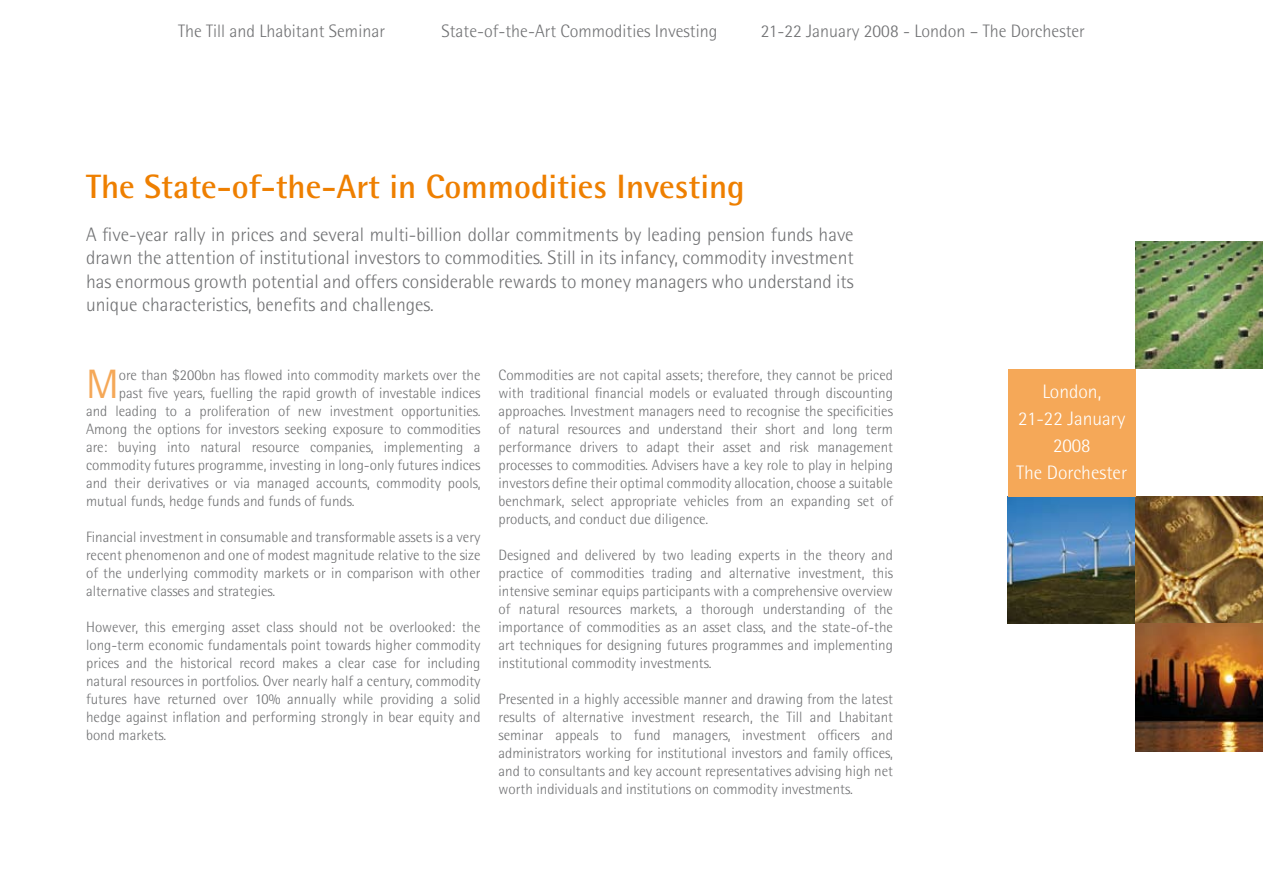
<style>
.page{position:relative;width:1263px;height:893px;background:#fff}
.page>*{position:absolute;margin:0;border:0;box-sizing:border-box;transform-origin:0 0}
.t1{font:41.1px "Rotis Semi Sans";color:#f5a858}
.t2{font:700 33.75px "Rotis Semi Sans";color:#ee7f00}
.t3{font:300 19.5px/23.4px "Rotis Semi Sans";color:#707173;text-align:justify}
.t4{font:300 19.5px/27px "Rotis Semi Sans";color:#fff;text-align:center}
.t5{font:300 18px "Rotis Semi Sans";color:#707173}
.t6{font:300 15px/18px "Rotis Semi Sans";color:#707173;text-align:justify}
</style>
<div class="page">
<img style="left:1008px;top:496px;width:255px;height:128px">
<img style="left:1135px;top:624px;width:128px;height:127px">
<div style="left:1008px;top:369px;width:127px;height:127px;background:#f5a858"></div>
<img style="left:1135px;top:241px;width:128px;height:128px">
<p class="t5" style="left:178px;top:21px;width:208px">The Till and Lhabitant Seminar</p>
<p class="t5" style="left:441px;top:21px;width:277px">State-of-the-Art Commodities Investing</p>
<p class="t5" style="left:761px;top:21px;width:326px">21-22 January 2008 - London – The Dorchester</p>
<h2 class="t2" style="left:86px;top:166px;width:660px">The State-of-the-Art in Commodities Investing</h2>
<p class="t3" style="left:86px;top:223px;width:769px">A five-year rally in prices and several multi-billion dollar commitments by leading pension funds have drawn the attention of institutional investors to commodities. Still in its infancy, commodity investment has enormous growth potential and offers considerable rewards to money managers who understand its unique characteristics, benefits and challenges.</p>
<h1 class="t1" style="left:86px;top:360px;width:34px">M</h1>
<p class="t6" style="left:119px;top:366px;width:363px">ore than $200bn has flowed into commodity markets over the</p>
<p class="t6" style="left:119px;top:384px;width:363px">past five years, fuelling the rapid growth of investable indices</p>
<p class="t6" style="left:86px;top:402px;width:396px">and leading to a proliferation of new investment opportunities.</p>
<p class="t6" style="left:86px;top:420px;width:396px">Among the options for investors seeking exposure to commodities</p>
<p class="t6" style="left:86px;top:438px;width:396px">are: buying into natural resource companies, implementing a</p>
<p class="t6" style="left:86px;top:456px;width:396px">commodity futures programme, investing in long-only futures indices</p>
<p class="t6" style="left:86px;top:474px;width:396px">and their derivatives or via managed accounts, commodity pools,</p>
<p class="t6" style="left:86px;top:492px;width:270px">mutual funds, hedge funds and funds of funds.</p>
<p class="t6" style="left:86px;top:528px;width:396px">Financial investment in consumable and transformable assets is a very recent phenomenon and one of modest magnitude relative to the size of the underlying commodity markets or in comparison with other alternative classes and strategies.</p>
<p class="t6" style="left:86px;top:618px;width:396px">However, this emerging asset class should not be overlooked: the long-term economic fundamentals point towards higher commodity prices and the historical record makes a clear case for including natural resources in portfolios. Over nearly half a century, commodity futures have returned over 10% annually while providing a solid hedge against inflation and performing strongly in bear equity and bond markets.</p>
<p class="t6" style="left:499px;top:366px;width:396px">Commodities are not capital assets; therefore, they cannot be priced with traditional financial models or evaluated through discounting approaches. Investment managers need to recognise the specificities of natural resources and understand their short and long term performance drivers to adapt their asset and risk management processes to commodities. Advisers have a key role to play in helping investors define their optimal commodity allocation, choose a suitable benchmark, select appropriate vehicles from an expanding set of products, and conduct due diligence.</p>
<p class="t6" style="left:499px;top:546px;width:396px">Designed and delivered by two leading experts in the theory and practice of commodities trading and alternative investment, this intensive seminar equips participants with a comprehensive overview of natural resources markets, a thorough understanding of the importance of commodities as an asset class, and the state-of-the art techniques for designing futures programmes and implementing institutional commodity investments.</p>
<p class="t6" style="left:499px;top:690px;width:396px">Presented in a highly accessible manner and drawing from the latest results of alternative investment research, the Till and Lhabitant seminar appeals to fund managers, investment officers and administrators working for institutional investors and family offices, and to consultants and key account representatives advising high net worth individuals and institutions on commodity investments.</p>
<h3 class="t4" style="left:1016px;top:378px;width:112px">London,<br>21-22 January<br>2008<br>The Dorchester</h3>
</div>
